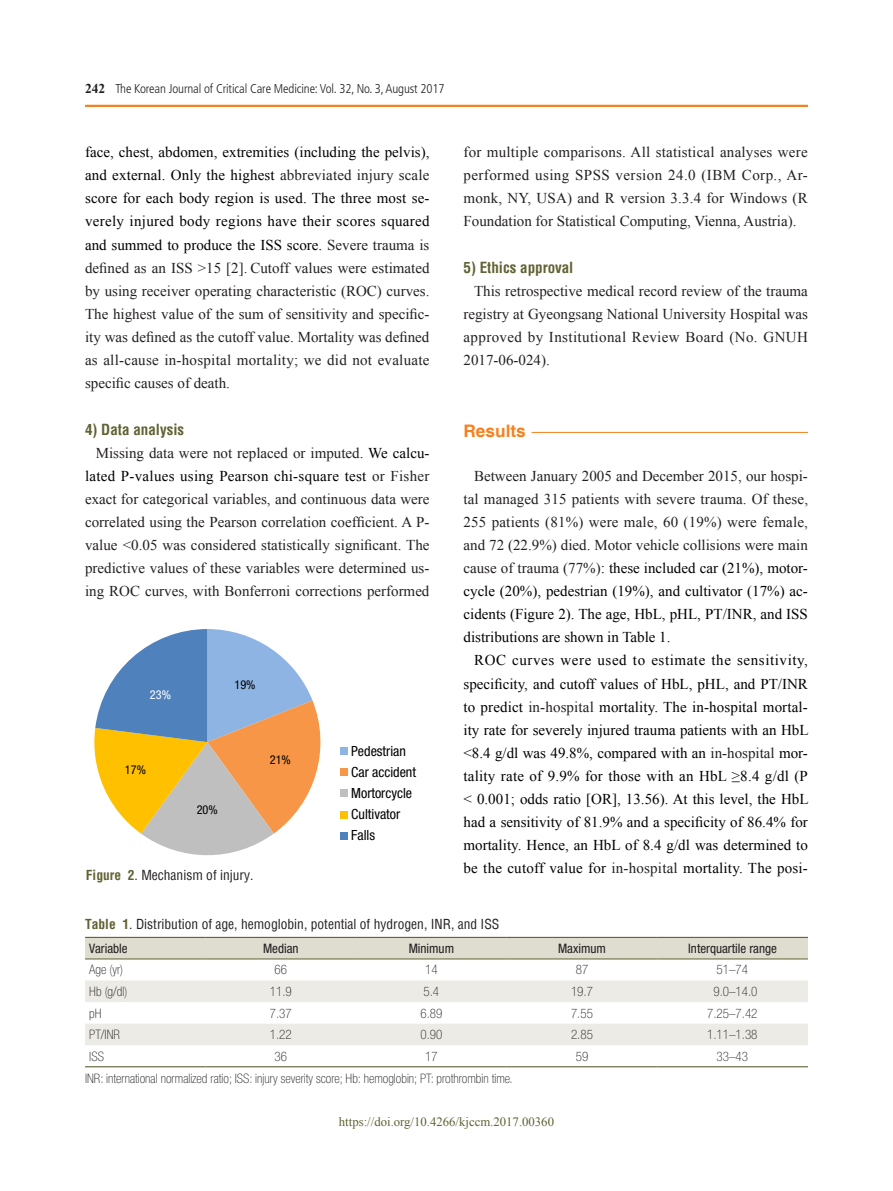
<style>
.page{position:relative;width:893px;height:1191px;background:#fff}
.page>*{position:absolute;margin:0;border:0;box-sizing:border-box;transform-origin:0 0}
.Results{font:700 17.25px "Helvetica";color:#f58220}
.본문{font:15px/23.1px "Times New Roman";color:#231f20;text-align:justify}
.본문-2{font:15px/23.1px "Times New Roman";letter-spacing:.015em;color:#000;text-align:justify}
._1{font:700 condensed 15px "Helvetica";color:#616233}
.t1{font:condensed 14.1px/21.1px "Helvetica Neue";color:#000}
.표_타이틀{font:condensed 13.5px "Helvetica";color:#231f20}
.그림타이틀{font:condensed 13.5px "Helvetica";color:#231f20}
.표_내용{font:100 condensed 13.05px "Helvetica Neue";color:#231f20}
.표_머리{font:condensed 13.05px "Helvetica Neue";color:#231f20}
.t2{font:300 condensed 12.75px "Frutiger LT Std";letter-spacing:-.01em;color:#231f20}
.t3{font:12.75px "Times New Roman";color:#616233}
.t4{font:condensed 12.3px "Helvetica Neue";color:#000}
.t5{font:condensed 12.3px "Helvetica Neue";color:#fff}
.s1{font-family:"Times New Roman";font-weight:700;font-stretch:normal;font-size:13.5px}
.s2{color:#000}
.s3{font-weight:700;color:#616233}
.s4{color:#231f20}
</style>
<div class="page">
<hr style="left:85px;top:105px;width:723px;height:2px;background:#f58220">
<hr style="left:531px;top:432px;width:277px;height:1px;background:#f58220">
<div style="left:85px;top:938px;width:723px;height:20px;background:#dfdcd0"></div>
<svg style="left:85px;top:980px;width:723px;height:65px;fill:#edebe5"></svg>
<hr style="left:85px;top:1066px;width:120px;height:1px;background:#616233">
<hr style="left:205px;top:1066px;width:151px;height:1px;background:#616233">
<hr style="left:356px;top:1066px;width:151px;height:1px;background:#616233">
<hr style="left:507px;top:1066px;width:150px;height:1px;background:#616233">
<hr style="left:657px;top:1066px;width:151px;height:1px;background:#616233">
<hr style="left:85px;top:937px;width:120px;height:1px;background:#616233">
<hr style="left:205px;top:937px;width:151px;height:1px;background:#616233">
<hr style="left:356px;top:937px;width:151px;height:1px;background:#616233">
<hr style="left:507px;top:937px;width:150px;height:1px;background:#616233">
<hr style="left:657px;top:937px;width:151px;height:1px;background:#616233">
<hr style="left:85px;top:958px;width:120px;height:1px;background:#616233">
<hr style="left:205px;top:958px;width:151px;height:1px;background:#616233">
<hr style="left:356px;top:958px;width:151px;height:1px;background:#616233">
<hr style="left:507px;top:958px;width:150px;height:1px;background:#616233">
<hr style="left:657px;top:958px;width:151px;height:1px;background:#616233">
<svg style="left:94px;top:629px;width:227px;height:226px"></svg>
<div style="left:341px;top:747px;width:7px;height:7px;background:#8eb4e3"></div>
<div style="left:341px;top:768px;width:7px;height:7px;background:#f79646"></div>
<div style="left:341px;top:789px;width:7px;height:8px;background:#bfbfbf"></div>
<div style="left:341px;top:811px;width:7px;height:7px;background:#ffc000"></div>
<div style="left:341px;top:832px;width:7px;height:7px;background:#4f81bd"></div>
<p class="t2" style="left:85px;top:81px;width:361px"><span class="s1">242</span> The Korean Journal of Critical Care Medicine: Vol. 32, No. 3, August 2017</p>
<p class="본문" style="left:85px;top:140px;width:346px"><span class="s2">face, chest, abdomen, extremities (including the pelvis), and external. Only the highest</span> abbreviated injury scale <span class="s2">score for each body region is used. The three most se&shy;verely injured body regions have their scores squared and summed to produce the ISS score.</span> Severe trauma is defined as an ISS &gt;15 [2]. Cutoff values were estimated by using receiver operating characteristic (ROC) curves.<br>The highest value of the sum of sensitivity and specific&shy;ity was defined as the cutoff value. Mortality was defined as all-cause in-hospital mortality; we did not evaluate specific causes of death.</p>
<p class="_1" style="left:85px;top:420px;width:101px">4) Data analysis</p>
<p class="본문" style="left:85px;top:441px;width:346px;text-indent:11px">Missing data were not replaced or imputed. <span class="s2">We calcu&shy;lated P-values using Pearson chi-square test</span> or Fisher exact for categorical variables, and continuous data were correlated using the Pearson correlation coefficient. A P&shy;value &lt;0.05 was considered statistically significant. The predictive values of these variables were determined us&shy;ing ROC curves, with Bonferroni corrections performed</p>
<p class="t5" style="left:150px;top:687px;width:23px">23%</p>
<p class="t4" style="left:234px;top:677px;width:23px">19%</p>
<p class="t4" style="left:125px;top:762px;width:23px">17%</p>
<p class="t4" style="left:197px;top:802px;width:23px">20%</p>
<p class="t4" style="left:270px;top:752px;width:23px">21%</p>
<p class="그림타이틀" style="left:86px;top:866px;width:169px"><span class="s3">Figure 2</span>. Mechanism of injury.</p>
<p class="t1" style="left:351px;top:740px;width:66px">Pedestrian<br>Car accident<br>Mortorcycle<br>Cultivator<br>Falls</p>
<p class="본문" style="left:463px;top:140px;width:346px">for multiple comparisons. All statistical analyses were performed using SPSS version 24.0 (IBM Corp., Ar&shy;monk, NY, USA) and R version 3.3.4 for Windows (R Foundation for Statistical Computing, Vienna, Austria).</p>
<p class="_1" style="left:463px;top:258px;width:111px">5) Ethics approval</p>
<p class="본문" style="left:463px;top:279px;width:346px;text-indent:11px">This retrospective medical record review of the trauma registry at Gyeongsang National University Hospital was approved by Institutional Review Board (No. GNUH 2017-06-024).</p>
<p class="Results" style="left:463px;top:420px;width:64px">Results</p>
<p class="본문" style="left:463px;top:464px;width:346px;text-indent:11px">Between January 2005 and December 2015, our hospi&shy;tal managed 315 patients with severe trauma. Of these, 255 patients (81%) were male, 60 (19%) were female, and 72 (22.9%) died. Motor vehicle collisions were main cause of trauma (77%)<span class="s2">: these included car (21%), motor&shy;cycle (20%), pedestrian (19%), and cultivator (17%) ac&shy;cidents (Figure 2). The age, HbL, pHL, PT/INR, and ISS distributions are shown in Table 1.</span></p>
<p class="본문-2" style="left:463px;top:648px;width:347px;text-indent:11px">ROC curves were used to estimate the sensitivity, specificity, and cutoff values of HbL, pHL, and PT/INR to predict <span class="s4">in-hospital</span> mortality. The in-hospital mortal&shy;ity rate for severely injured trauma patients with an HbL &lt;8.4 g/dl was 49.8%, compared with an <span class="s4">in-hospital</span> mor&shy;tality rate of 9.9% for those with an HbL ≥8.4 g/dl (P &lt; 0.001; odds ratio [OR], 13.56). At this level, the HbL had a sensitivity of 81.9% and a specificity of 86.4% for mortality. Hence, an HbL of 8.4 g/dl was determined to be the cutoff value for <span class="s4">in-hospital</span> mortality. The posi-</p>
<p class="표_타이틀" style="left:85px;top:915px;width:416px"><span class="s3">Table 1</span>. Distribution of age, hemoglobin, potential of hydrogen, INR, and ISS</p>
<p class="표_머리" style="left:89px;top:940px;width:40px">Variable</p>
<p class="표_머리" style="left:263px;top:940px;width:37px">Median</p>
<p class="표_머리" style="left:409px;top:940px;width:47px">Minimum</p>
<p class="표_머리" style="left:558px;top:940px;width:49px">Maximum</p>
<p class="표_머리" style="left:688px;top:940px;width:90px">Interquartile range</p>
<p class="표_내용" style="left:89px;top:962px;width:35px">Age (yr)</p>
<p class="표_내용" style="left:274px;top:962px;width:14px">66</p>
<p class="표_내용" style="left:425px;top:962px;width:14px">14</p>
<p class="표_내용" style="left:576px;top:962px;width:14px">87</p>
<p class="표_내용" style="left:716px;top:962px;width:33px">51–74</p>
<p class="표_내용" style="left:89px;top:984px;width:39px">Hb (g/dl)</p>
<p class="표_내용" style="left:270px;top:984px;width:23px">11.9</p>
<p class="표_내용" style="left:424px;top:984px;width:17px">5.4</p>
<p class="표_내용" style="left:571px;top:984px;width:23px">19.7</p>
<p class="표_내용" style="left:713px;top:984px;width:46px">9.0–14.0</p>
<p class="표_내용" style="left:89px;top:1005px;width:14px">pH</p>
<p class="표_내용" style="left:270px;top:1005px;width:23px">7.37</p>
<p class="표_내용" style="left:420px;top:1005px;width:23px">6.89</p>
<p class="표_내용" style="left:571px;top:1005px;width:23px">7.55</p>
<p class="표_내용" style="left:707px;top:1005px;width:52px">7.25–7.42</p>
<p class="표_내용" style="left:89px;top:1027px;width:32px">PT/INR</p>
<p class="표_내용" style="left:270px;top:1027px;width:23px">1.22</p>
<p class="표_내용" style="left:420px;top:1027px;width:23px">0.90</p>
<p class="표_내용" style="left:571px;top:1027px;width:23px">2.85</p>
<p class="표_내용" style="left:707px;top:1027px;width:52px">1.11–1.38</p>
<p class="표_내용" style="left:89px;top:1048px;width:16px">ISS</p>
<p class="표_내용" style="left:274px;top:1048px;width:14px">36</p>
<p class="표_내용" style="left:425px;top:1048px;width:14px">17</p>
<p class="표_내용" style="left:576px;top:1048px;width:14px">59</p>
<p class="표_내용" style="left:716px;top:1048px;width:33px">33–43</p>
<p class="표_내용" style="left:85px;top:1070px;width:429px">INR: international normalized ratio; ISS: injury severity score; Hb: hemoglobin; PT: prothrombin time.</p>
<p class="t3" style="left:339px;top:1113px;width:217px">https://doi.org/10.4266/kjccm.2017.00360</p>
</div>
